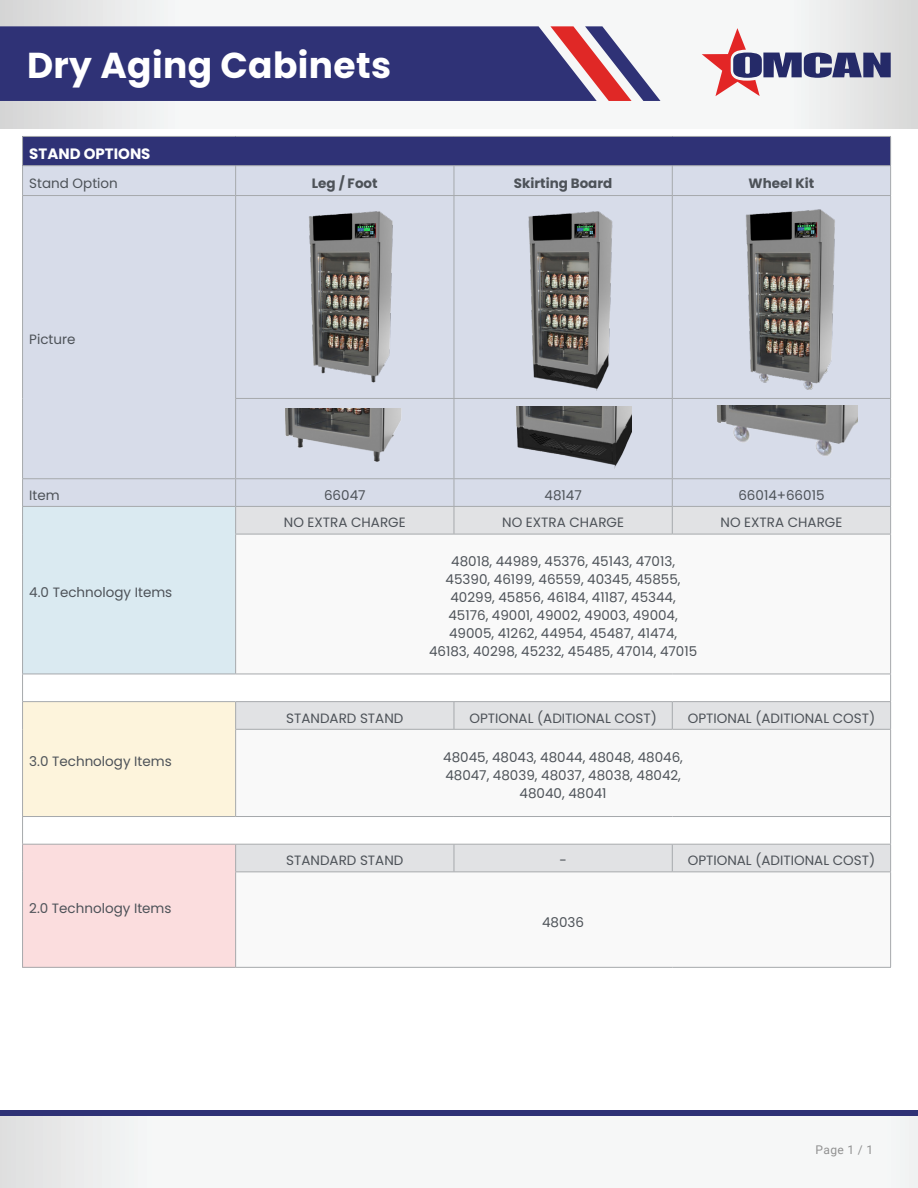
<style>
.page{position:relative;width:918px;height:1188px;background:#fff}
.page>*{position:absolute;margin:0;border:0;box-sizing:border-box;transform-origin:0 0}
.t1{font:700 36px "Poppins";letter-spacing:.01em;color:#fff}
.t2{font:700 15px "Poppins";color:#fff}
.t3{font:13.5px "Poppins";color:#4d5258}
.t4{font:700 13.5px "Poppins";color:#4d5258}
.t5{font:12px "Roboto";color:#919191}
</style>
<div class="page">
<div style="left:0;top:1115px;width:918px;height:73px;background:linear-gradient(to right,#eff0f0,#f9fafa)"></div>
<svg style="left:0;top:0;width:918px;height:129px"></svg>
<div style="left:0;top:26px;width:550px;height:75px;background:#2f3276"></div>
<svg style="left:550px;top:26px;width:110px;height:75px"></svg>
<div style="left:0;top:1110px;width:918px;height:5px;background:#2f3276"></div>
<svg style="left:702px;top:28px;width:189px;height:68px"></svg>
<div style="left:23px;top:136px;width:868px;height:30px;background:#2f3276"></div>
<div style="left:23px;top:166px;width:867px;height:340px;background:#d7dce9"></div>
<div style="left:23px;top:506px;width:213px;height:168px;background:#daeaf1"></div>
<div style="left:236px;top:507px;width:654px;height:27px;background:#e1e2e4"></div>
<svg style="left:236px;top:535px;width:654px;height:432px"></svg>
<svg style="left:23px;top:675px;width:867px;height:169px"></svg>
<div style="left:23px;top:702px;width:213px;height:115px;background:#fdf4dc"></div>
<div style="left:23px;top:844px;width:213px;height:123px;background:#fbddde"></div>
<hr style="left:22px;top:165px;width:214px;height:1px;background:#a6a9ac">
<hr style="left:236px;top:165px;width:218px;height:1px;background:#a6a9ac">
<svg style="left:235px;top:166px;width:1px;height:29px"></svg>
<hr style="left:454px;top:165px;width:218px;height:1px;background:#a6a9ac">
<hr style="left:672px;top:165px;width:219px;height:1px;background:#a6a9ac">
<hr style="left:22px;top:195px;width:214px;height:1px;background:#a6a9ac">
<hr style="left:236px;top:195px;width:218px;height:1px;background:#a6a9ac">
<hr style="left:235px;top:196px;width:1px;height:202px;background:#a6a9ac">
<hr style="left:454px;top:195px;width:218px;height:1px;background:#a6a9ac">
<hr style="left:672px;top:195px;width:219px;height:1px;background:#a6a9ac">
<hr style="left:235px;top:398px;width:219px;height:1px;background:#a6a9ac">
<hr style="left:235px;top:399px;width:1px;height:79px;background:#a6a9ac">
<hr style="left:454px;top:398px;width:218px;height:1px;background:#a6a9ac">
<hr style="left:672px;top:398px;width:219px;height:1px;background:#a6a9ac">
<hr style="left:22px;top:478px;width:214px;height:1px;background:#a6a9ac">
<hr style="left:236px;top:478px;width:218px;height:1px;background:#a6a9ac">
<hr style="left:454px;top:478px;width:218px;height:1px;background:#a6a9ac">
<hr style="left:672px;top:478px;width:219px;height:1px;background:#a6a9ac">
<hr style="left:22px;top:506px;width:214px;height:1px;background:#a6a9ac">
<hr style="left:236px;top:506px;width:218px;height:1px;background:#a6a9ac">
<svg style="left:235px;top:479px;width:1px;height:55px"></svg>
<hr style="left:454px;top:506px;width:218px;height:1px;background:#a6a9ac">
<hr style="left:672px;top:506px;width:219px;height:1px;background:#a6a9ac">
<hr style="left:235px;top:534px;width:219px;height:1px;background:#a6a9ac">
<hr style="left:235px;top:534px;width:1px;height:140px;background:#a6a9ac">
<hr style="left:454px;top:534px;width:218px;height:1px;background:#a6a9ac">
<hr style="left:672px;top:534px;width:219px;height:1px;background:#a6a9ac">
<hr style="left:22px;top:674px;width:214px;height:1px;background:#a6a9ac">
<hr style="left:236px;top:674px;width:218px;height:1px;background:#a6a9ac">
<hr style="left:454px;top:674px;width:218px;height:1px;background:#a6a9ac">
<hr style="left:672px;top:674px;width:219px;height:1px;background:#a6a9ac">
<hr style="left:22px;top:701px;width:214px;height:1px;background:#a6a9ac">
<hr style="left:236px;top:701px;width:218px;height:1px;background:#a6a9ac">
<svg style="left:235px;top:702px;width:1px;height:27px"></svg>
<hr style="left:454px;top:701px;width:218px;height:1px;background:#a6a9ac">
<hr style="left:672px;top:701px;width:219px;height:1px;background:#a6a9ac">
<hr style="left:235px;top:729px;width:219px;height:1px;background:#a6a9ac">
<hr style="left:235px;top:730px;width:1px;height:86px;background:#a6a9ac">
<hr style="left:454px;top:729px;width:218px;height:1px;background:#a6a9ac">
<hr style="left:672px;top:729px;width:219px;height:1px;background:#a6a9ac">
<hr style="left:22px;top:816px;width:214px;height:1px;background:#a6a9ac">
<hr style="left:236px;top:816px;width:218px;height:1px;background:#a6a9ac">
<hr style="left:454px;top:816px;width:218px;height:1px;background:#a6a9ac">
<hr style="left:672px;top:816px;width:219px;height:1px;background:#a6a9ac">
<hr style="left:22px;top:844px;width:214px;height:1px;background:#a6a9ac">
<hr style="left:236px;top:844px;width:218px;height:1px;background:#a6a9ac">
<svg style="left:235px;top:845px;width:1px;height:26px"></svg>
<hr style="left:454px;top:844px;width:218px;height:1px;background:#a6a9ac">
<hr style="left:672px;top:844px;width:219px;height:1px;background:#a6a9ac">
<hr style="left:235px;top:871px;width:219px;height:1px;background:#a6a9ac">
<hr style="left:235px;top:872px;width:1px;height:95px;background:#a6a9ac">
<hr style="left:454px;top:871px;width:218px;height:1px;background:#a6a9ac">
<hr style="left:672px;top:871px;width:219px;height:1px;background:#a6a9ac">
<hr style="left:22px;top:967px;width:214px;height:1px;background:#a6a9ac">
<hr style="left:236px;top:967px;width:218px;height:1px;background:#a6a9ac">
<hr style="left:454px;top:967px;width:218px;height:1px;background:#a6a9ac">
<hr style="left:672px;top:967px;width:219px;height:1px;background:#a6a9ac">
<hr style="left:22px;top:136px;width:214px;height:1px;background:#a6a9ac">
<hr style="left:236px;top:136px;width:218px;height:1px;background:#a6a9ac">
<hr style="left:454px;top:136px;width:218px;height:1px;background:#a6a9ac">
<hr style="left:672px;top:136px;width:219px;height:1px;background:#a6a9ac">
<svg style="left:22px;top:137px;width:1px;height:58px"></svg>
<svg style="left:454px;top:166px;width:1px;height:29px"></svg>
<svg style="left:672px;top:166px;width:1px;height:29px"></svg>
<svg style="left:890px;top:137px;width:1px;height:58px"></svg>
<hr style="left:22px;top:196px;width:1px;height:202px;background:#a6a9ac">
<hr style="left:454px;top:196px;width:1px;height:202px;background:#a6a9ac">
<hr style="left:672px;top:196px;width:1px;height:202px;background:#a6a9ac">
<hr style="left:890px;top:196px;width:1px;height:202px;background:#a6a9ac">
<hr style="left:22px;top:398px;width:1px;height:80px;background:#a6a9ac">
<hr style="left:454px;top:399px;width:1px;height:79px;background:#a6a9ac">
<hr style="left:672px;top:399px;width:1px;height:79px;background:#a6a9ac">
<hr style="left:890px;top:399px;width:1px;height:79px;background:#a6a9ac">
<svg style="left:22px;top:479px;width:1px;height:55px"></svg>
<svg style="left:454px;top:479px;width:1px;height:55px"></svg>
<svg style="left:672px;top:479px;width:1px;height:55px"></svg>
<svg style="left:890px;top:479px;width:1px;height:55px"></svg>
<hr style="left:22px;top:534px;width:1px;height:140px;background:#a6a9ac">
<hr style="left:890px;top:534px;width:1px;height:140px;background:#a6a9ac">
<svg style="left:22px;top:674px;width:1px;height:55px"></svg>
<svg style="left:454px;top:702px;width:1px;height:27px"></svg>
<svg style="left:672px;top:702px;width:1px;height:27px"></svg>
<svg style="left:890px;top:674px;width:1px;height:55px"></svg>
<hr style="left:22px;top:729px;width:1px;height:87px;background:#a6a9ac">
<hr style="left:890px;top:730px;width:1px;height:86px;background:#a6a9ac">
<svg style="left:22px;top:817px;width:1px;height:55px"></svg>
<svg style="left:454px;top:845px;width:1px;height:26px"></svg>
<svg style="left:672px;top:845px;width:1px;height:26px"></svg>
<svg style="left:890px;top:817px;width:1px;height:54px"></svg>
<hr style="left:22px;top:872px;width:1px;height:95px;background:#a6a9ac">
<hr style="left:890px;top:872px;width:1px;height:95px;background:#a6a9ac">
<img style="left:264px;top:211px;width:172px;height:171px">
<img style="left:478px;top:208px;width:183px;height:182px">
<img style="left:693px;top:206px;width:194px;height:192px">
<img style="left:271px;top:408px;width:147px;height:54px">
<img style="left:494px;top:406px;width:138px;height:63px">
<img style="left:705px;top:405px;width:153px;height:67px">
<p class="t1" style="left:27px;top:45px;width:366px">Dry Aging Cabinets</p>
<p class="t2" style="left:29px;top:145px;width:123px">STAND OPTIONS</p>
<p class="t3" style="left:29px;top:175px;width:90px">Stand Option</p>
<p class="t4" style="left:312px;top:175px;width:67px">Leg / Foot</p>
<p class="t4" style="left:514px;top:175px;width:100px">Skirting Board</p>
<p class="t4" style="left:749px;top:175px;width:67px">Wheel Kit</p>
<p class="t3" style="left:29px;top:332px;width:48px">Picture</p>
<p class="t3" style="left:29px;top:487px;width:32px">Item</p>
<p class="t3" style="left:324px;top:487px;width:43px">66047</p>
<p class="t3" style="left:545px;top:487px;width:39px">48147</p>
<p class="t3" style="left:738px;top:487px;width:88px">66014+66015</p>
<p class="t3" style="left:29px;top:585px;width:145px">4.0 Technology Items</p>
<p class="t3" style="left:29px;top:754px;width:144px">3.0 Technology Items</p>
<p class="t3" style="left:29px;top:900px;width:144px">2.0 Technology Items</p>
<p class="t3" style="left:284px;top:515px;width:123px">NO EXTRA CHARGE</p>
<p class="t3" style="left:502px;top:515px;width:123px">NO EXTRA CHARGE</p>
<p class="t3" style="left:721px;top:515px;width:123px">NO EXTRA CHARGE</p>
<p class="t3" style="left:451px;top:554px;width:225px">48018, 44989, 45376, 45143, 47013,</p>
<p class="t3" style="left:446px;top:572px;width:236px">45390, 46199, 46559, 40345, 45855,</p>
<p class="t3" style="left:450px;top:590px;width:227px">40299, 45856, 46184, 41187, 45344,</p>
<p class="t3" style="left:448px;top:608px;width:231px">45176, 49001, 49002, 49003, 49004,</p>
<p class="t3" style="left:449px;top:626px;width:230px">49005, 41262, 44954, 45487, 41474,</p>
<p class="t3" style="left:429px;top:644px;width:270px">46183, 40298, 45232, 45485, 47014, 47015</p>
<p class="t3" style="left:286px;top:710px;width:119px">STANDARD STAND</p>
<p class="t3" style="left:469px;top:710px;width:189px">OPTIONAL (ADITIONAL COST)</p>
<p class="t3" style="left:688px;top:710px;width:189px">OPTIONAL (ADITIONAL COST)</p>
<p class="t3" style="left:443px;top:749px;width:241px">48045, 48043, 48044, 48048, 48046,</p>
<p class="t3" style="left:445px;top:767px;width:237px">48047, 48039, 48037, 48038, 48042,</p>
<p class="t3" style="left:520px;top:785px;width:89px">48040, 48041</p>
<p class="t3" style="left:286px;top:853px;width:119px">STANDARD STAND</p>
<p class="t3" style="left:559px;top:853px;width:9px">-</p>
<p class="t3" style="left:688px;top:853px;width:189px">OPTIONAL (ADITIONAL COST)</p>
<p class="t3" style="left:542px;top:914px;width:44px">48036</p>
<p class="t5" style="left:816px;top:1141px;width:59px">Page 1 / 1</p>
</div>
